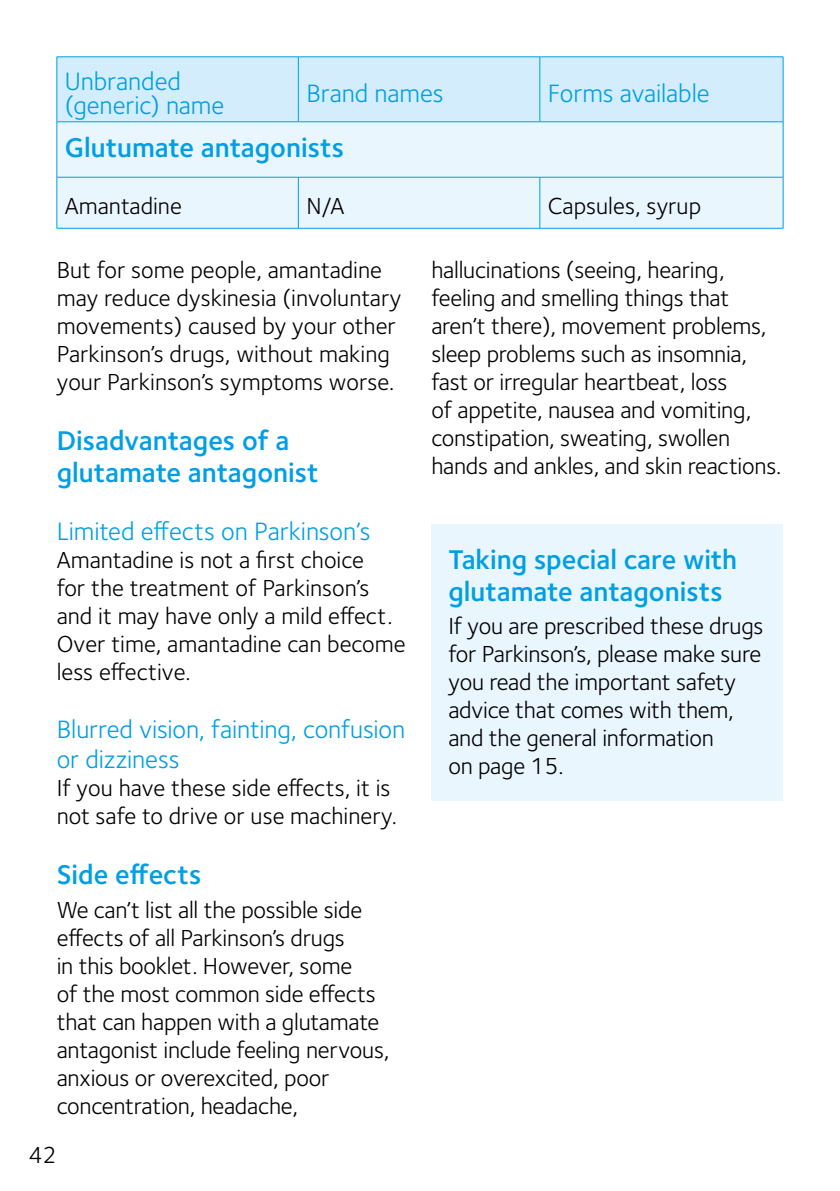
<style>
.page{position:relative;width:840px;height:1191px;background:#fff}
.page>*{position:absolute;margin:0;border:0;box-sizing:border-box;transform-origin:0 0}
.t1{font:600 28px/32px "Foundry Sterling";color:#009fe3}
.t2{font:26px/30px "Foundry Sterling";letter-spacing:-.005em;color:#009fe3}
.t3{font:24px/28px "Foundry Sterling";letter-spacing:-.01em;color:#000}
</style>
<div class="page">
<div style="left:431px;top:524px;width:351px;height:277px;background:#eaf6fe"></div>
<div style="left:57px;top:57px;width:725px;height:64px;background:#d4edfc"></div>
<div style="left:57px;top:122px;width:725px;height:106px;background:#eaf6fe"></div>
<hr style="left:57px;top:56px;width:241px;height:1px;background:#009fe3">
<hr style="left:56px;top:57px;width:1px;height:65px;background:#009fe3">
<hr style="left:298px;top:56px;width:241px;height:1px;background:#009fe3">
<hr style="left:298px;top:57px;width:1px;height:65px;background:#009fe3">
<hr style="left:539px;top:56px;width:243px;height:1px;background:#009fe3">
<hr style="left:539px;top:57px;width:1px;height:65px;background:#009fe3">
<hr style="left:782px;top:57px;width:1px;height:65px;background:#009fe3">
<hr style="left:57px;top:121px;width:241px;height:1px;background:#009fe3">
<hr style="left:56px;top:122px;width:1px;height:55px;background:#009fe3">
<hr style="left:298px;top:121px;width:241px;height:1px;background:#009fe3">
<hr style="left:539px;top:121px;width:243px;height:1px;background:#009fe3">
<hr style="left:782px;top:122px;width:1px;height:55px;background:#009fe3">
<hr style="left:57px;top:177px;width:241px;height:1px;background:#009fe3">
<hr style="left:56px;top:177px;width:1px;height:51px;background:#009fe3">
<hr style="left:298px;top:177px;width:241px;height:1px;background:#009fe3">
<hr style="left:298px;top:177px;width:1px;height:51px;background:#009fe3">
<hr style="left:539px;top:177px;width:243px;height:1px;background:#009fe3">
<hr style="left:539px;top:177px;width:1px;height:51px;background:#009fe3">
<hr style="left:782px;top:177px;width:1px;height:51px;background:#009fe3">
<hr style="left:57px;top:228px;width:241px;height:1px;background:#009fe3">
<hr style="left:298px;top:228px;width:241px;height:1px;background:#009fe3">
<hr style="left:539px;top:228px;width:243px;height:1px;background:#009fe3">
<p class="t2" style="left:65px;top:69px;width:161px;line-height:24px">Unbranded (generic) name</p>
<p class="t2" style="left:306px;top:78px;width:139px">Brand names</p>
<p class="t2" style="left:547px;top:78px;width:163px">Forms available</p>
<p class="t1" style="left:65px;top:132px;width:281px">Glutumate antagonists</p>
<p class="t3" style="left:65px;top:192px;width:118px">Amantadine</p>
<p class="t3" style="left:306px;top:192px;width:40px">N/A</p>
<p class="t3" style="left:547px;top:192px;width:155px">Capsules, syrup</p>
<p class="t3" style="left:57px;top:256px;width:346px">But for some people, amantadine may reduce dyskinesia (involuntary movements) caused by your other Parkinson’s drugs, without making your Parkinson’s symptoms worse.</p>
<p class="t1" style="left:57px;top:426px;width:263px">Disadvantages of a glutamate antagonist</p>
<p class="t2" style="left:57px;top:516px;width:315px">Limited effects on Parkinson’s</p>
<p class="t3" style="left:57px;top:546px;width:350px">Amantadine is not a first choice<br>for the treatment of Parkinson’s and it may have only a mild effect.<br>Over time, amantadine can become less effective.</p>
<p class="t2" style="left:57px;top:714px;width:350px">Blurred vision, fainting, confusion or dizziness</p>
<p class="t3" style="left:57px;top:774px;width:342px">If you have these side effects, it is not safe to drive or use machinery.</p>
<p class="t1" style="left:57px;top:859px;width:146px">Side effects</p>
<p class="t3" style="left:57px;top:896px;width:334px">We can’t list all the possible side effects of all Parkinson’s drugs<br>in this booklet. However, some<br>of the most common side effects that can happen with a glutamate antagonist include feeling nervous, anxious or overexcited, poor concentration, headache,</p>
<p class="t3" style="left:28px;top:1141px;width:30px">42</p>
<p class="t3" style="left:431px;top:256px;width:351px">hallucinations (seeing, hearing, feeling and smelling things that aren’t there), movement problems, sleep problems such as insomnia, fast or irregular heartbeat, loss<br>of appetite, nausea and vomiting, constipation, sweating, swollen hands and ankles, and skin reactions.</p>
<p class="t1" style="left:448px;top:544px;width:290px">Taking special care with glutamate antagonists</p>
<p class="t3" style="left:448px;top:612px;width:316px">If you are prescribed these drugs for Parkinson’s, please make sure you read the important safety advice that comes with them, and the general information<br>on page 15.</p>
</div>
